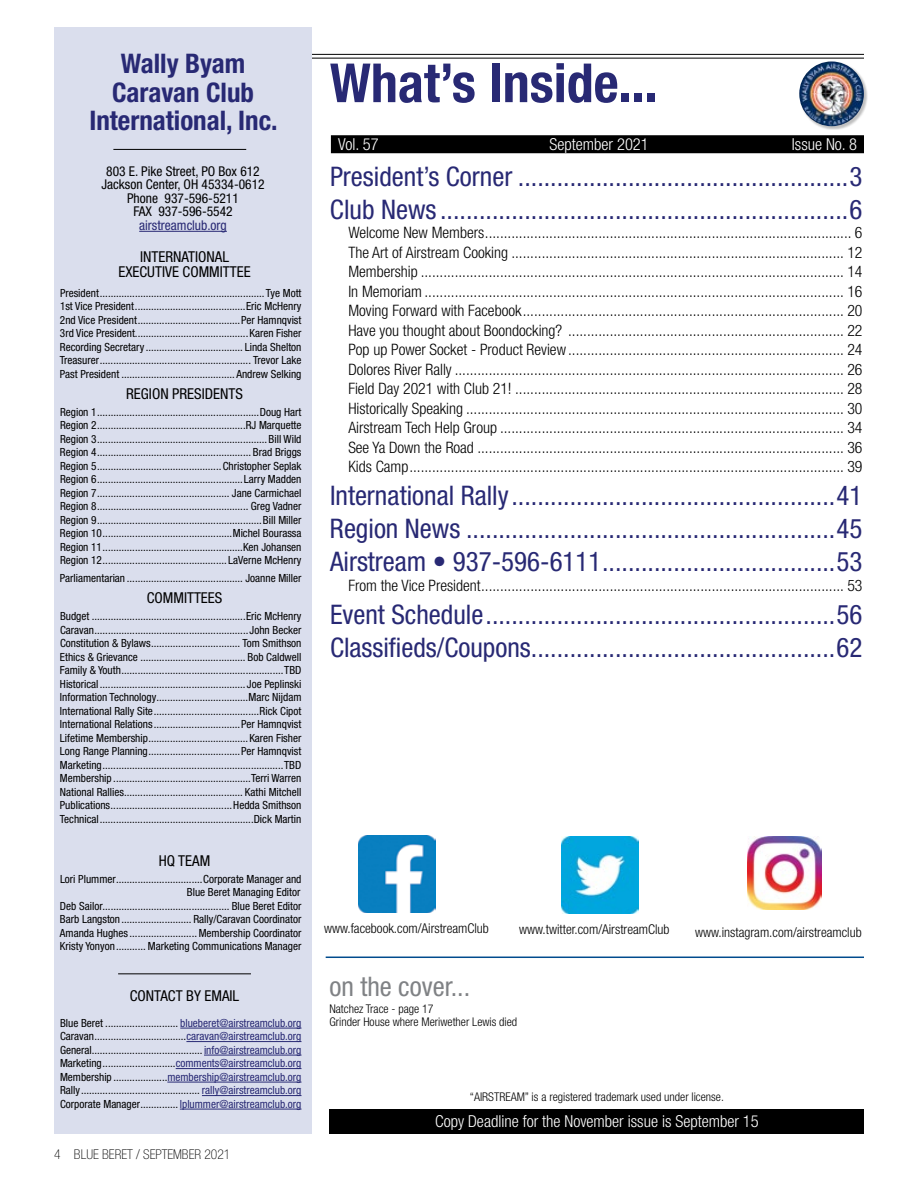
<style>
.page{position:relative;width:918px;height:1188px;background:#fff}
.page>*{position:absolute;margin:0;border:0;box-sizing:border-box;transform-origin:0 0}
.t1{font:700 condensed 54px "Helvetica Neue LT Std";color:#282974}
.t2{font:condensed 27px/33px "Helvetica Neue LT Std";color:#282974}
.t3{font:700 condensed 27px/28.5px "Helvetica Neue LT Std";color:#282974;text-align:center}
.t4{font:condensed 27px "Helvetica Neue LT Std";color:#808285}
.t5{font:300 condensed 16.5px "Helvetica Neue LT Std";color:#fff}
.t6{font:300 condensed 15.75px/19.5px "Helvetica Neue LT Std";color:#000;text-align:justify}
.t7{font:condensed 15px/15px "Helvetica Neue LT Std";color:#000;text-align:center}
.t8{font:300 condensed 13.5px "Helvetica Neue LT Std";color:#000}
.t9{font:condensed 13.5px/13.5px "Helvetica Neue LT Std";color:#000;text-align:center}
.t10{font:100 condensed 13.5px "Helvetica Neue LT Std";color:#000}
.t11{font:condensed 13.5px "Helvetica Neue LT Std";color:#282974}
.t12{font:300 condensed 12px/13.5px "Helvetica Neue LT Std";color:#000}
.t13{font:condensed 11.25px/13.5px "Helvetica Neue LT Std";color:#000;text-align:justify}
.s1{color:#282974}
</style>
<div class="page">
<svg style="left:312px;top:57px;width:552px;height:1px"></svg>
<hr style="left:59px;top:54px;width:805px;height:1px;background:#000">
<hr style="left:59px;top:58px;width:805px;height:1px;background:#000">
<div style="left:54px;top:27px;width:258px;height:1107px;background:#dadeed"></div>
<div style="left:331px;top:135px;width:533px;height:18px;background:#000"></div>
<div style="left:330px;top:1109px;width:534px;height:25px;background:#000"></div>
<hr style="left:326px;top:957px;width:538px;height:1px;background:#004b8d">
<hr style="left:139px;top:231px;width:88px;height:1px;background:#282974">
<hr style="left:113px;top:149px;width:133px;height:1px;background:#000">
<hr style="left:180px;top:1028px;width:122px;height:1px;background:#282974">
<hr style="left:186px;top:1041px;width:115px;height:1px;background:#282974">
<hr style="left:204px;top:1055px;width:98px;height:1px;background:#282974">
<hr style="left:176px;top:1068px;width:125px;height:1px;background:#282974">
<hr style="left:167px;top:1082px;width:135px;height:1px;background:#282974">
<hr style="left:202px;top:1095px;width:100px;height:1px;background:#282974">
<hr style="left:180px;top:1109px;width:122px;height:1px;background:#282974">
<hr style="left:118px;top:973px;width:133px;height:1px;background:#000">
<div style="left:800px;top:62px;width:67px;height:67px;background:#000;opacity:.25"></div>
<img style="left:799px;top:61px;width:65px;height:65px;border-radius:32px">
<img style="left:359px;top:836px;width:76px;height:77px">
<img style="left:562px;top:837px;width:76px;height:76px">
<img style="left:747px;top:836px;width:74px;height:74px">
<h2 class="t3" style="left:89px;top:49px;width:190px">Wally Byam<br>Caravan Club<br>International, Inc.</h2>
<p class="t9" style="left:101px;top:164px;width:165px">803 E. Pike Street, PO Box 612<br>Jackson Center, OH 45334-0612<br>Phone 937-596-5211<br>FAX 937-596-5542</p>
<p class="t11" style="left:139px;top:217px;width:89px">airstreamclub.org</p>
<h3 class="t7" style="left:118px;top:249px;width:134px">INTERNATIONAL<br>EXECUTIVE COMMITTEE</h3>
<p class="t13" style="left:60px;top:286px;width:243px">President............................................................. Tye Mott 1st Vice President.........................................Eric McHenry 2nd Vice President......................................Per Hamnqvist 3rd Vice President..........................................Karen Fisher Recording Secretary .................................... Linda Shelton Treasurer........................................................ Trevor Lake Past President .......................................... Andrew Selking</p>
<h3 class="t7" style="left:126px;top:386px;width:118px">REGION PRESIDENTS</h3>
<p class="t13" style="left:60px;top:405px;width:243px">Region 1............................................................Doug Hart Region 2.......................................................RJ Marquette Region 3...............................................................Bill Wild Region 4......................................................... Brad Briggs Region 5..............................................Christopher Seplak Region 6......................................................Larry Madden Region 7................................................. Jane Carmichael Region 8........................................................ Greg Vadner Region 9.............................................................Bill Miller Region 10................................................Michel Bourassa Region 11....................................................Ken Johansen Region 12.............................................. LaVerne McHenry</p>
<p class="t13" style="left:60px;top:571px;width:243px">Parliamentarian ........................................... Joanne Miller</p>
<h3 class="t7" style="left:147px;top:590px;width:77px">COMMITTEES</h3>
<p class="t13" style="left:60px;top:609px;width:243px">Budget .........................................................Eric McHenry Caravan......................................................... John Becker Constitution &amp; Bylaws................................. Tom Smithson Ethics &amp; Grievance ....................................... Bob Caldwell Family &amp; Youth............................................................TBD Historical ...................................................... Joe Peplinski Information Technology..................................Marc Nijdam International Rally Site.......................................Rick Cipot International Relations................................Per Hamnqvist Lifetime Membership.....................................Karen Fisher Long Range Planning..................................Per Hamnqvist Marketing...................................................................TBD Membership ...................................................Terri Warren National Rallies............................................ Kathi Mitchell Publications.............................................Hedda Smithson Technical.........................................................Dick Martin</p>
<h3 class="t7" style="left:159px;top:853px;width:53px">HQ TEAM</h3>
<p class="t13" style="left:60px;top:872px;width:243px;text-align:right">Lori Plummer................................Corporate Manager and Blue Beret Managing Editor<br>Deb Sailor............................................... Blue Beret Editor Barb Langston .......................... Rally/Caravan Coordinator Amanda Hughes ......................... Membership Coordinator Kristy Yonyon........... Marketing Communications Manager</p>
<h3 class="t7" style="left:130px;top:989px;width:111px">CONTACT BY EMAIL</h3>
<p class="t13" style="left:60px;top:1016px;width:243px">Blue Beret ........................... <span class="s1">blueberet@airstreamclub.org </span>Caravan..................................<span class="s1">caravan@airstreamclub.org </span>General......................................... <span class="s1">info@airstreamclub.org </span>Marketing...........................<span class="s1">comments@airstreamclub.org </span>Membership ....................<span class="s1">membership@airstreamclub.org </span>Rally............................................ <span class="s1">rally@airstreamclub.org </span>Corporate Manager.............. <span class="s1">lplummer@airstreamclub.org</span></p>
<p class="t10" style="left:54px;top:1146px;width:178px">4 BLUE BERET / SEPTEMBER 2021</p>
<h1 class="t1" style="left:330px;top:50px;width:329px">What’s Inside...</h1>
<h3 class="t5" style="left:338px;top:135px;width:42px">Vol. 57</h3>
<h3 class="t5" style="left:550px;top:135px;width:101px">September 2021</h3>
<h3 class="t5" style="left:792px;top:135px;width:67px">Issue No. 8</h3>
<h2 class="t2" style="left:330px;top:160px;width:534px">President’s Corner ...................................................3<br>Club News ...............................................................6</h2>
<p class="t6" style="left:348px;top:223px;width:516px">Welcome New Members................................................................................................. 6<br>The Art of Airstream Cooking ........................................................................................ 12<br>Membership ................................................................................................................ 14<br>In Memoriam ............................................................................................................... 16<br>Moving Forward with Facebook..................................................................................... 20<br>Have you thought about Boondocking? ......................................................................... 22<br>Pop up Power Socket - Product Review......................................................................... 24<br>Dolores River Rally ....................................................................................................... 26<br>Field Day 2021 with Club 21! ....................................................................................... 28<br>Historically Speaking .................................................................................................... 30<br>Airstream Tech Help Group ........................................................................................... 34<br>See Ya Down the Road ................................................................................................. 36<br>Kids Camp................................................................................................................... 39</p>
<h2 class="t2" style="left:330px;top:479px;width:534px;text-align:justify">International Rally..................................................41<br>Region News .........................................................45<br>Airstream • 937-596-6111....................................53</h2>
<h3 class="t6" style="left:348px;top:576px;width:516px">From the Vice President................................................................................................ 53</h3>
<h2 class="t2" style="left:330px;top:598px;width:534px">Event Schedule......................................................56<br>Classifieds/Coupons...............................................62</h2>
<p class="t8" style="left:324px;top:921px;width:166px">www.facebook.com/AirstreamClub</p>
<p class="t8" style="left:519px;top:922px;width:152px">www.twitter.com/AirstreamClub</p>
<p class="t8" style="left:695px;top:924px;width:168px">www.instagram.com/airstreamclub</p>
<h2 class="t4" style="left:329px;top:971px;width:142px">on the cover...</h2>
<p class="t12" style="left:329px;top:1002px;width:189px">Natchez Trace - page 17<br>Grinder House where Meriwether Lewis died</p>
<p class="t12" style="left:470px;top:1090px;width:256px">“AIRSTREAM” is a registered trademark used under license.</p>
<h3 class="t5" style="left:435px;top:1112px;width:325px">Copy Deadline for the November issue is September 15</h3>
</div>
